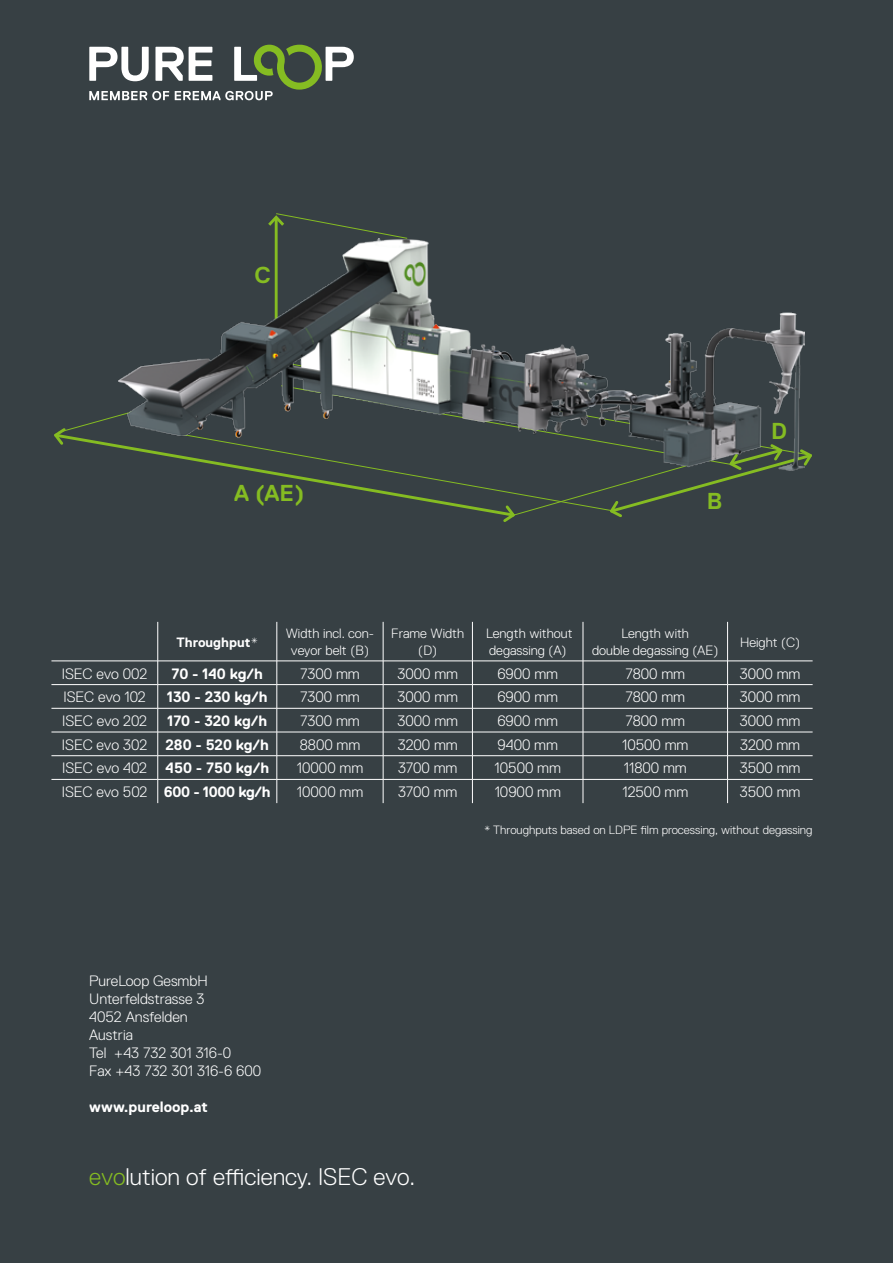
<style>
.page{position:relative;width:893px;height:1263px;background:#374044}
.page>*{position:absolute;margin:0;border:0;box-sizing:border-box;transform-origin:0 0}
.t1{font:300 24px "Replica Std";color:#fff}
.t2{font:700 23.1px "Replica Std";color:#85bc22}
.t3{font:300 15px/18px "Replica Std";color:#fff}
.t4{font:700 15px "Replica Std";letter-spacing:-.005em;color:#fff}
.t5{font:300 13.5px/16.5px "Replica Std";color:#fff;text-align:center}
.t6{font:700 13.5px "Replica Std";color:#fff}
.t7{font:300 12px "Replica Std";color:#fff}
.s1{font-weight:300}
.s2{color:#85bc22}
</style>
<div class="page">
<svg style="left:89px;top:45px;width:265px;height:55px"></svg>
<svg style="left:268px;top:213px;width:140px;height:26px"></svg>
<svg style="left:54px;top:380px;width:758px;height:142px"></svg>
<hr style="left:157px;top:622px;width:1px;height:39px;background:#fff">
<hr style="left:276px;top:622px;width:1px;height:39px;background:#fff">
<hr style="left:472px;top:622px;width:1px;height:39px;background:#fff">
<hr style="left:727px;top:622px;width:1px;height:39px;background:#fff">
<svg style="left:157px;top:662px;width:1px;height:141px"></svg>
<svg style="left:276px;top:662px;width:1px;height:141px"></svg>
<svg style="left:472px;top:662px;width:1px;height:141px"></svg>
<svg style="left:727px;top:662px;width:1px;height:141px"></svg>
<hr style="left:383px;top:622px;width:1px;height:39px;background:#fff">
<hr style="left:583px;top:622px;width:1px;height:39px;background:#fff">
<hr style="left:51px;top:661px;width:107px;height:1px;background:#fff">
<hr style="left:158px;top:661px;width:119px;height:1px;background:#fff">
<hr style="left:277px;top:661px;width:106px;height:1px;background:#fff">
<hr style="left:383px;top:661px;width:89px;height:1px;background:#fff">
<hr style="left:472px;top:661px;width:111px;height:1px;background:#fff">
<hr style="left:583px;top:661px;width:145px;height:1px;background:#fff">
<hr style="left:728px;top:661px;width:85px;height:1px;background:#fff">
<hr style="left:51px;top:684px;width:107px;height:1px;background:#fff">
<hr style="left:158px;top:684px;width:119px;height:1px;background:#fff">
<hr style="left:277px;top:684px;width:106px;height:1px;background:#fff">
<hr style="left:383px;top:684px;width:89px;height:1px;background:#fff">
<hr style="left:472px;top:684px;width:111px;height:1px;background:#fff">
<hr style="left:583px;top:684px;width:145px;height:1px;background:#fff">
<hr style="left:728px;top:684px;width:85px;height:1px;background:#fff">
<hr style="left:51px;top:708px;width:107px;height:1px;background:#fff">
<hr style="left:158px;top:708px;width:119px;height:1px;background:#fff">
<hr style="left:277px;top:708px;width:106px;height:1px;background:#fff">
<hr style="left:383px;top:708px;width:89px;height:1px;background:#fff">
<hr style="left:472px;top:708px;width:111px;height:1px;background:#fff">
<hr style="left:583px;top:708px;width:145px;height:1px;background:#fff">
<hr style="left:728px;top:708px;width:85px;height:1px;background:#fff">
<hr style="left:51px;top:732px;width:107px;height:1px;background:#fff">
<hr style="left:158px;top:732px;width:119px;height:1px;background:#fff">
<hr style="left:277px;top:732px;width:106px;height:1px;background:#fff">
<hr style="left:383px;top:732px;width:89px;height:1px;background:#fff">
<hr style="left:472px;top:732px;width:111px;height:1px;background:#fff">
<hr style="left:583px;top:732px;width:145px;height:1px;background:#fff">
<hr style="left:728px;top:732px;width:85px;height:1px;background:#fff">
<svg style="left:383px;top:661px;width:1px;height:142px"></svg>
<svg style="left:583px;top:661px;width:1px;height:142px"></svg>
<hr style="left:51px;top:755px;width:107px;height:1px;background:#fff">
<hr style="left:158px;top:755px;width:119px;height:1px;background:#fff">
<hr style="left:277px;top:755px;width:106px;height:1px;background:#fff">
<hr style="left:383px;top:755px;width:89px;height:1px;background:#fff">
<hr style="left:472px;top:755px;width:111px;height:1px;background:#fff">
<hr style="left:583px;top:755px;width:145px;height:1px;background:#fff">
<hr style="left:728px;top:755px;width:85px;height:1px;background:#fff">
<hr style="left:51px;top:779px;width:107px;height:1px;background:#fff">
<hr style="left:158px;top:779px;width:119px;height:1px;background:#fff">
<hr style="left:277px;top:779px;width:106px;height:1px;background:#fff">
<hr style="left:383px;top:779px;width:89px;height:1px;background:#fff">
<hr style="left:472px;top:779px;width:111px;height:1px;background:#fff">
<hr style="left:583px;top:779px;width:145px;height:1px;background:#fff">
<hr style="left:728px;top:779px;width:85px;height:1px;background:#fff">
<img style="left:119px;top:239px;width:685px;height:231px">
<h2 class="t2" style="left:255px;top:262px;width:18px">C</h2>
<h2 class="t2" style="left:234px;top:480px;width:72px">A (AE)</h2>
<h2 class="t2" style="left:707px;top:488px;width:17px">B</h2>
<h2 class="t2" style="left:771px;top:418px;width:17px">D</h2>
<p class="t6" style="left:177px;top:634px;width:83px">Throughput*</p>
<p class="t5" style="left:286px;top:625px;width:90px">Width incl. con&shy;veyor belt (B)</p>
<p class="t5" style="left:391px;top:625px;width:75px">Frame Width (D)</p>
<p class="t5" style="left:486px;top:625px;width:88px;text-align:left">Length without degassing (A)</p>
<p class="t5" style="left:592px;top:625px;width:128px">Length with<br>double degassing (AE)</p>
<p class="t5" style="left:740px;top:634px;width:61px">Height (C)</p>
<p class="t3" style="left:62px;top:664px;width:87px">ISEC evo 002</p>
<p class="t4" style="left:172px;top:665px;width:93px">70 - 140 kg/h</p>
<p class="t3" style="left:300px;top:664px;width:61px">7300 mm</p>
<p class="t3" style="left:397px;top:664px;width:62px">3000 mm</p>
<p class="t3" style="left:497px;top:664px;width:62px">6900 mm</p>
<p class="t3" style="left:625px;top:664px;width:61px">7800 mm</p>
<p class="t3" style="left:740px;top:664px;width:62px">3000 mm</p>
<p class="t3" style="left:63px;top:688px;width:84px">ISEC evo 102</p>
<p class="t4" style="left:167px;top:689px;width:102px">130 - 230 kg/h</p>
<p class="t3" style="left:300px;top:688px;width:61px">7300 mm</p>
<p class="t3" style="left:397px;top:688px;width:62px">3000 mm</p>
<p class="t3" style="left:497px;top:688px;width:62px">6900 mm</p>
<p class="t3" style="left:625px;top:688px;width:61px">7800 mm</p>
<p class="t3" style="left:740px;top:688px;width:62px">3000 mm</p>
<p class="t3" style="left:62px;top:712px;width:87px">ISEC evo 202</p>
<p class="t4" style="left:167px;top:712px;width:102px">170 - 320 kg/h</p>
<p class="t3" style="left:300px;top:712px;width:61px">7300 mm</p>
<p class="t3" style="left:397px;top:712px;width:62px">3000 mm</p>
<p class="t3" style="left:497px;top:712px;width:62px">6900 mm</p>
<p class="t3" style="left:625px;top:712px;width:61px">7800 mm</p>
<p class="t3" style="left:740px;top:712px;width:62px">3000 mm</p>
<p class="t4" style="left:62px;top:736px;width:209px"><span class="s1">ISEC evo 302</span> 280 - 520 kg/h</p>
<p class="t3" style="left:300px;top:736px;width:62px">8800 mm</p>
<p class="t3" style="left:398px;top:736px;width:61px">3200 mm</p>
<p class="t3" style="left:497px;top:736px;width:62px">9400 mm</p>
<p class="t3" style="left:622px;top:736px;width:68px">10500 mm</p>
<p class="t3" style="left:740px;top:736px;width:61px">3200 mm</p>
<p class="t4" style="left:62px;top:760px;width:209px"><span class="s1">ISEC evo 402</span> 450 - 750 kg/h</p>
<p class="t3" style="left:297px;top:759px;width:68px">10000 mm</p>
<p class="t3" style="left:398px;top:759px;width:61px">3700 mm</p>
<p class="t3" style="left:495px;top:759px;width:68px">10500 mm</p>
<p class="t3" style="left:624px;top:759px;width:64px">11800 mm</p>
<p class="t3" style="left:740px;top:759px;width:62px">3500 mm</p>
<p class="t4" style="left:62px;top:784px;width:210px"><span class="s1">ISEC evo 502</span> 600 - 1000 kg/h</p>
<p class="t3" style="left:297px;top:783px;width:68px">10000 mm</p>
<p class="t3" style="left:398px;top:783px;width:61px">3700 mm</p>
<p class="t3" style="left:495px;top:783px;width:68px">10900 mm</p>
<p class="t3" style="left:622px;top:783px;width:67px">12500 mm</p>
<p class="t3" style="left:740px;top:783px;width:62px">3500 mm</p>
<p class="t7" style="left:484px;top:823px;width:330px">* Throughputs based on LDPE film processing, without degassing</p>
<p class="t3" style="left:89px;top:972px;width:174px">PureLoop GesmbH<br>Unterfeldstrasse 3<br>4052 Ansfelden<br>Austria<br>Tel +43 732 301 316-0<br>Fax +43 732 301 316-6 600</p>
<p class="t4" style="left:89px;top:1098px;width:120px">www.pureloop.at</p>
<h1 class="t1" style="left:89px;top:1164px;width:327px"><span class="s2">evo</span>lution of efficiency. ISEC evo.</h1>
</div>
